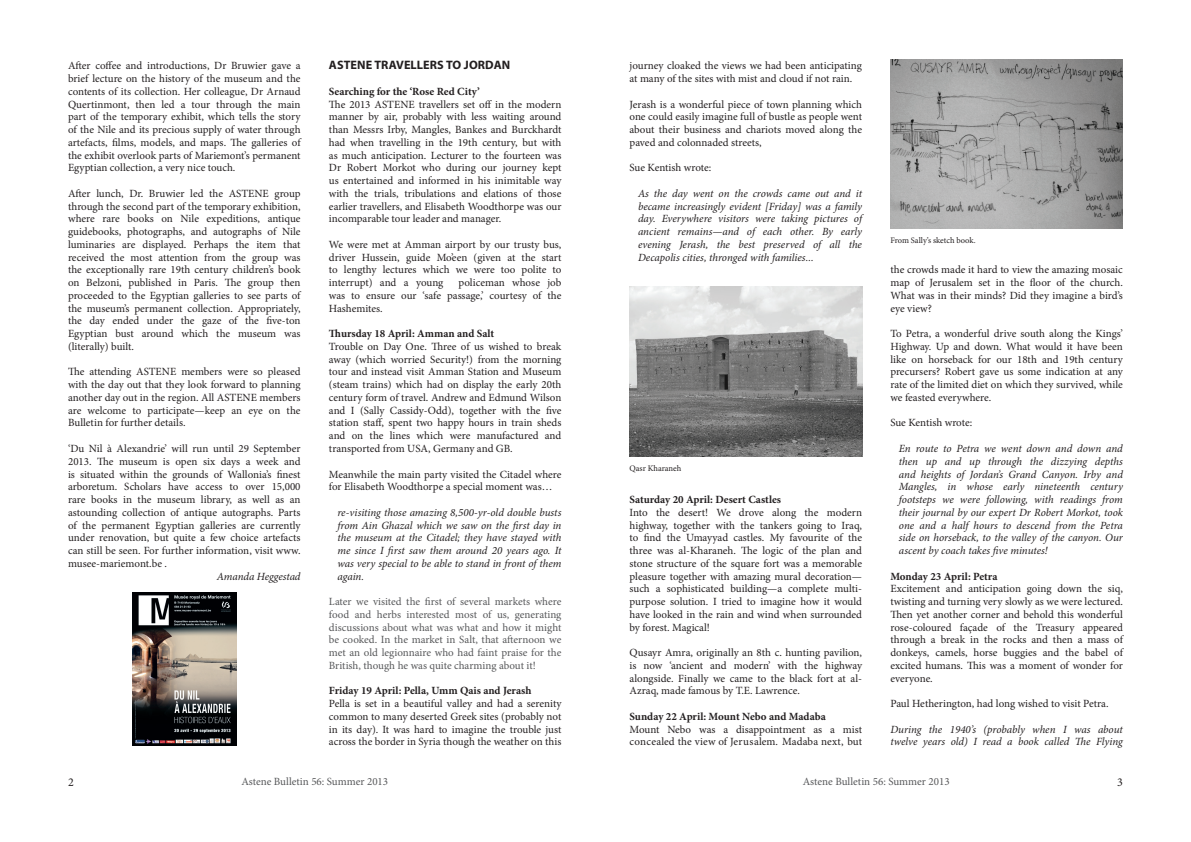
<style>
.page{position:relative;width:1191px;height:842px;background:#fff}
.page>*{position:absolute;margin:0;border:0;box-sizing:border-box;transform-origin:0 0}
.Blue{font:700 12.2px "Myriad Pro";letter-spacing:.005em;color:#231f20}
.t1{font:12px "Minion Pro";color:#231f20}
.Text{font:11px/12.8px "Minion Pro";color:#231f20;text-align:justify}
.Text-2{font:italic 11px/12.8px "Minion Pro";letter-spacing:-.005em;color:#231f20;text-align:justify}
.Text-3{font:11px/12.8px "Minion Pro";color:#57585a;text-align:justify}
.GREEN{font:700 11px "Minion Pro";color:#231f20}
.right_justified_ital{font:italic 11px "Minion Pro";letter-spacing:-.01em;color:#231f20}
.Captions{font:8.5px "Minion Pro";letter-spacing:-.005em;color:#231f20}
</style>
<div class="page">
<img style="left:629px;top:286px;width:233px;height:171px">
<img style="left:890px;top:59px;width:233px;height:169px">
<img style="left:132px;top:592px;width:104px;height:154px">
<p class="Text" style="left:68px;top:60px;width:234px">After coffee and introductions, Dr Bruwier gave a brief lecture on the history of the museum and the contents of its collection. Her colleague, Dr Arnaud Quertinmont, then led a tour through the main part of the temporary exhibit, which tells the story of the Nile and its precious supply of water through artefacts, films, models, and maps. The galleries of the exhibit overlook parts of Mariemont’s permanent Egyptian collection, a very nice touch.</p>
<p class="Text" style="left:68px;top:187px;width:234px">After lunch, Dr. Bruwier led the ASTENE group through the second part of the temporary exhibition, where rare books on Nile expeditions, antique guidebooks, photographs, and autographs of Nile luminaries are displayed. Perhaps the item that received the most attention from the group was the exceptionally rare 19th century children’s book on Belzoni, published in Paris. The group then proceeded to the Egyptian galleries to see parts of the museum’s permanent collection. Appropriately, the day ended under the gaze of the five-ton Egyptian bust around which the museum was (literally) built.</p>
<p class="Text" style="left:68px;top:366px;width:234px">The attending ASTENE members were so pleased with the day out that they look forward to planning another day out in the region. All ASTENE members are welcome to participate—keep an eye on the Bulletin for further details.</p>
<p class="Text" style="left:68px;top:442px;width:234px">‘Du Nil à Alexandrie’ will run until 29 September 2013. The museum is open six days a week and is situated within the grounds of Wallonia’s finest arboretum. Scholars have access to over 15,000 rare books in the museum library, as well as an astounding collection of antique autographs. Parts of the permanent Egyptian galleries are currently under renovation, but quite a few choice artefacts can still be seen. For further information, visit www. musee-mariemont.be .</p>
<p class="right_justified_ital" style="left:217px;top:568px;width:85px">Amanda Heggestad</p>
<p class="Blue" style="left:329px;top:58px;width:183px">ASTENE TRAVELLERS TO JORDAN</p>
<p class="GREEN" style="left:329px;top:84px;width:152px">Searching for the ‘Rose Red City’</p>
<p class="Text" style="left:329px;top:98px;width:234px">The 2013 ASTENE travellers set off in the modern manner by air, probably with less waiting around than Messrs Irby, Mangles, Bankes and Burckhardt had when travelling in the 19th century, but with as much anticipation. Lecturer to the fourteen was Dr Robert Morkot who during our journey kept us entertained and informed in his inimitable way with the trials, tribulations and elations of those earlier travellers, and Elisabeth Woodthorpe was our incomparable tour leader and manager.</p>
<p class="Text" style="left:329px;top:238px;width:234px">We were met at Amman airport by our trusty bus, driver Hussein, guide Mo’een (given at the start to lengthy lectures which we were too polite to interrupt) and a young</p>
<p class="Text" style="left:329px;top:276px;width:234px;text-indent:130px">policeman whose job was to ensure our ‘safe passage,’ courtesy of the Hashemites.</p>
<p class="GREEN" style="left:329px;top:326px;width:167px">Thursday 18 April: Amman and Salt</p>
<p class="Text" style="left:329px;top:340px;width:234px">Trouble on Day One. Three of us wished to break away (which worried Security!) from the morning tour and instead visit Amman Station and Museum (steam trains) which had on display the early 20th century form of travel. Andrew and Edmund Wilson and I (Sally Cassidy-Odd), together with the five station staff, spent two happy hours in train sheds and on the lines which were manufactured and transported from USA, Germany and GB.</p>
<p class="Text" style="left:329px;top:468px;width:234px">Meanwhile the main party visited the Citadel where for Elisabeth Woodthorpe a special moment was…</p>
<p class="Text-2" style="left:337px;top:506px;width:225px">re-visiting those amazing 8,500-yr-old double busts from Ain Ghazal which we saw on the first day in the museum at the Citadel; they have stayed with me since I first saw them around 20 years ago. It was very special to be able to stand in front of them again.</p>
<p class="Text-3" style="left:329px;top:595px;width:234px">Later we visited the first of several markets where food and herbs interested most of us, generating discussions about what was what and how it might be cooked. In the market in Salt, that afternoon we met an old legionnaire who had faint praise for the British, though he was quite charming about it!</p>
<p class="GREEN" style="left:329px;top:683px;width:204px">Friday 19 April: Pella, Umm Qais and Jerash</p>
<p class="Text" style="left:329px;top:697px;width:234px">Pella is set in a beautiful valley and had a serenity common to many deserted Greek sites (probably not in its day). It was hard to imagine the trouble just across the border in Syria though the weather on this</p>
<p class="Text" style="left:629px;top:60px;width:234px">journey cloaked the views we had been anticipating at many of the sites with mist and cloud if not rain.</p>
<p class="Text" style="left:629px;top:98px;width:234px">Jerash is a wonderful piece of town planning which one could easily imagine full of bustle as people went about their business and chariots moved along the paved and colonnaded streets,</p>
<p class="Text" style="left:629px;top:162px;width:83px">Sue Kentish wrote:</p>
<p class="Text-2" style="left:638px;top:187px;width:225px">As the day went on the crowds came out and it became increasingly evident [Friday] was a family day. Everywhere visitors were taking pictures of ancient remains—and of each other. By early evening Jerash, the best preserved of all the Decapolis cities, thronged with families...</p>
<p class="Captions" style="left:629px;top:463px;width:53px">Qasr Kharaneh</p>
<p class="GREEN" style="left:629px;top:492px;width:153px">Saturday 20 April: Desert Castles</p>
<p class="Text" style="left:629px;top:506px;width:234px">Into the desert! We drove along the modern highway, together with the tankers going to Iraq, to find the Umayyad castles. My favourite of the three was al-Kharaneh. The logic of the plan and stone structure of the square fort was a memorable pleasure together with amazing mural decoration— such a sophisticated building—a complete multi&shy;purpose solution. I tried to imagine how it would have looked in the rain and wind when surrounded by forest. Magical!</p>
<p class="Text" style="left:629px;top:646px;width:234px">Qusayr Amra, originally an 8th c. hunting pavilion, is now ‘ancient and modern’ with the highway alongside. Finally we came to the black fort at al-Azraq, made famous by T.E. Lawrence.</p>
<p class="GREEN" style="left:629px;top:708px;width:198px">Sunday 22 April: Mount Nebo and Madaba</p>
<p class="Text" style="left:629px;top:723px;width:234px">Mount Nebo was a disappointment as a mist concealed the view of Jerusalem. Madaba next, but</p>
<p class="Captions" style="left:890px;top:234px;width:87px">From Sally’s sketch book.</p>
<p class="Text" style="left:890px;top:264px;width:234px">the crowds made it hard to view the amazing mosaic map of Jerusalem set in the floor of the church.<br>What was in their minds? Did they imagine a bird’s eye view?</p>
<p class="Text" style="left:890px;top:327px;width:234px">To Petra, a wonderful drive south along the Kings’ Highway. Up and down. What would it have been like on horseback for our 18th and 19th century precursers? Robert gave us some indication at any rate of the limited diet on which they survived, while we feasted everywhere.</p>
<p class="Text" style="left:890px;top:417px;width:83px">Sue Kentish wrote:</p>
<p class="Text-2" style="left:899px;top:442px;width:225px">En route to Petra we went down and down and then up and up through the dizzying depths and heights of Jordan’s Grand Canyon. Irby and Mangles, in whose early nineteenth century footsteps we were following, with readings from their journal by our expert Dr Robert Morkot, took one and a half hours to descend from the Petra side on horseback, to the valley of the canyon. Our ascent by coach takes five minutes!</p>
<p class="GREEN" style="left:890px;top:568px;width:109px">Monday 23 April: Petra</p>
<p class="Text" style="left:890px;top:582px;width:234px">Excitement and anticipation going down the siq, twisting and turning very slowly as we were lectured.<br>Then yet another corner and behold this wonderful rose-coloured façade of the Treasury appeared through a break in the rocks and then a mass of donkeys, camels, horse buggies and the babel of excited humans. This was a moment of wonder for everyone.</p>
<p class="Text" style="left:890px;top:697px;width:220px">Paul Hetherington, had long wished to visit Petra.</p>
<p class="Text-2" style="left:890px;top:723px;width:234px">During the 1940’s (probably when I was about twelve years old) I read a book called The Flying</p>
<p class="Text-3" style="left:241px;top:775px;width:148px">Astene Bulletin 56: Summer 2013</p>
<p class="Text-3" style="left:803px;top:775px;width:148px">Astene Bulletin 56: Summer 2013</p>
<p class="t1" style="left:68px;top:774px;width:7px">2</p>
<p class="t1" style="left:1117px;top:774px;width:7px">3</p>
</div>
